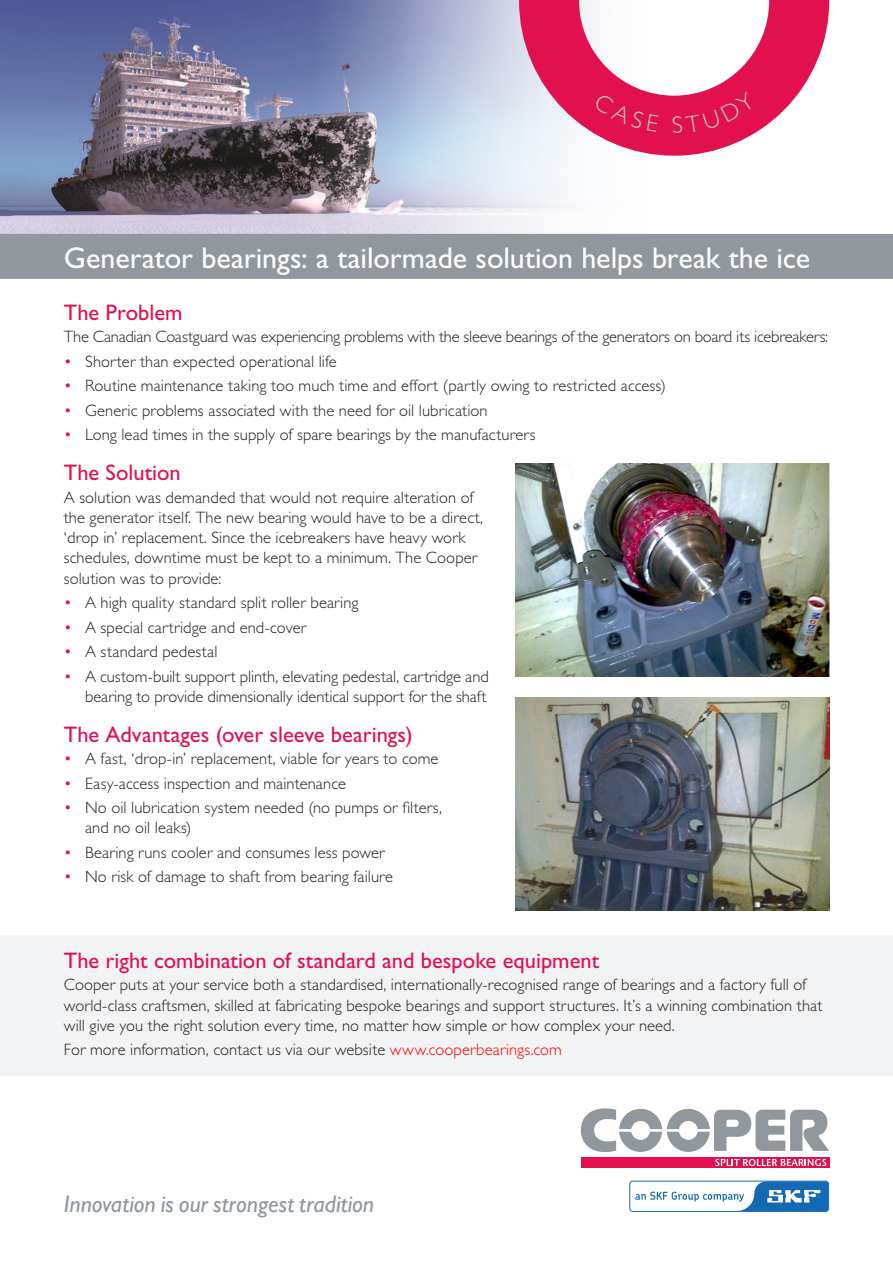
<style>
.page{position:relative;width:893px;height:1263px;background:#fff}
.page>*{position:absolute;margin:0;border:0;box-sizing:border-box;transform-origin:0 0}
.Main_Head{font:30px "Gill Sans Std";color:#fff}
.t1{font:italic 24px "Gill Sans Std";color:#90979d}
.Head{font:22.5px "Gill Sans Std";color:#e2104f}
.Text{font:300 16.5px/20.2px "Gill Sans Std";letter-spacing:.005em;color:#231f20}
.s1{color:#e2104f}
.s2{color:#f00}
</style>
<div class="page">
<img style="left:0;top:0;width:651px;height:234px">
<svg style="left:519px;top:0;width:310px;height:156px"></svg>
<div style="left:581px;top:1157px;width:248px;height:11px;background:#e2104f"></div>
<svg style="left:581px;top:1108px;width:248px;height:44px"></svg>
<svg style="left:715px;top:1159px;width:111px;height:7px"></svg>
<div style="left:0;top:234px;width:893px;height:45px;background:#90979d"></div>
<img style="left:515px;top:697px;width:314px;height:213px">
<img style="left:515px;top:463px;width:314px;height:213px">
<div style="left:0;top:935px;width:893px;height:141px;background:#f1f3f4"></div>
<div style="left:629px;top:1180px;width:200px;height:32px;border:1px solid #1369b4;border-radius:3px"></div>
<svg style="left:635px;top:1181px;width:193px;height:30px"></svg>
<div style="left:593px;top:92px;width:66px;height:40px;background:#e2104f"></div>
<div style="left:672px;top:92px;width:84px;height:41px;background:#e2104f"></div>
<p class="Main_Head" style="left:64px;top:240px;width:748px">Generator bearings: a tailormade solution helps break the ice</p>
<p class="Head" style="left:64px;top:300px;width:120px">The Problem</p>
<p class="Text" style="left:64px;top:327px;width:766px">The Canadian Coastguard was experiencing problems with the sleeve bearings of the generators on board its icebreakers:</p>
<p class="Text" style="left:64px;top:351px;width:274px"><span class="s1">•</span> Shorter than expected operational life</p>
<p class="Text" style="left:64px;top:376px;width:603px"><span class="s1">•</span> Routine maintenance taking too much time and effort (partly owing to restricted access)</p>
<p class="Text" style="left:64px;top:400px;width:425px"><span class="s1">•</span> Generic problems associated with the need for oil lubrication</p>
<p class="Text" style="left:64px;top:425px;width:473px"><span class="s1">•</span> Long lead times in the supply of spare bearings by the manufacturers</p>
<p class="Head" style="left:64px;top:460px;width:118px">The Solution</p>
<p class="Text" style="left:64px;top:487px;width:421px">A solution was demanded that would not require alteration of the generator itself. The new bearing would have to be a direct, ‘drop in’ replacement. Since the icebreakers have heavy work schedules, downtime must be kept to a minimum. The Cooper solution was to provide:</p>
<p class="Text" style="left:64px;top:593px;width:296px"><span class="s1">•</span> A high quality standard split roller bearing</p>
<p class="Text" style="left:64px;top:617px;width:244px"><span class="s1">•</span> A special cartridge and end-cover</p>
<p class="Text" style="left:64px;top:642px;width:155px"><span class="s1">•</span> A standard pedestal</p>
<p class="Text" style="left:64px;top:666px;width:426px;text-align:right"><span class="s1">•</span> A custom-built support plinth, elevating pedestal, cartridge and bearing to provide dimensionally identical support for the shaft</p>
<p class="Head" style="left:64px;top:721px;width:350px">The Advantages (over sleeve bearings)</p>
<p class="Text" style="left:64px;top:748px;width:376px"><span class="s1">•</span> A fast, ‘drop-in’ replacement, viable for years to come</p>
<p class="Text" style="left:64px;top:773px;width:284px"><span class="s1">•</span> Easy-access inspection and maintenance</p>
<p class="Text" style="left:85px;top:797px;width:359px;text-indent:-21px"><span class="s1">•</span> No oil lubrication system needed (no pumps or filters, and no oil leaks)</p>
<p class="Text" style="left:64px;top:842px;width:322px"><span class="s1">•</span> Bearing runs cooler and consumes less power</p>
<p class="Text" style="left:64px;top:867px;width:331px"><span class="s1">•</span> No risk of damage to shaft from bearing failure</p>
<p class="Head" style="left:64px;top:947px;width:537px">The right combination of standard and bespoke equipment</p>
<p class="Text" style="left:64px;top:975px;width:760px">Cooper puts at your service both a standardised, internationally-recognised range of bearings and a factory full of world-class craftsmen, skilled at fabricating bespoke bearings and support structures. It’s a winning combination that will give you the right solution every time, no matter how simple or how complex your need.</p>
<p class="Text" style="left:64px;top:1040px;width:500px">For more information, contact us via our website <span class="s2">www.cooperbearings.com</span></p>
<p class="t1" style="left:64px;top:1190px;width:312px">Innovation is our strongest tradition</p>
</div>
